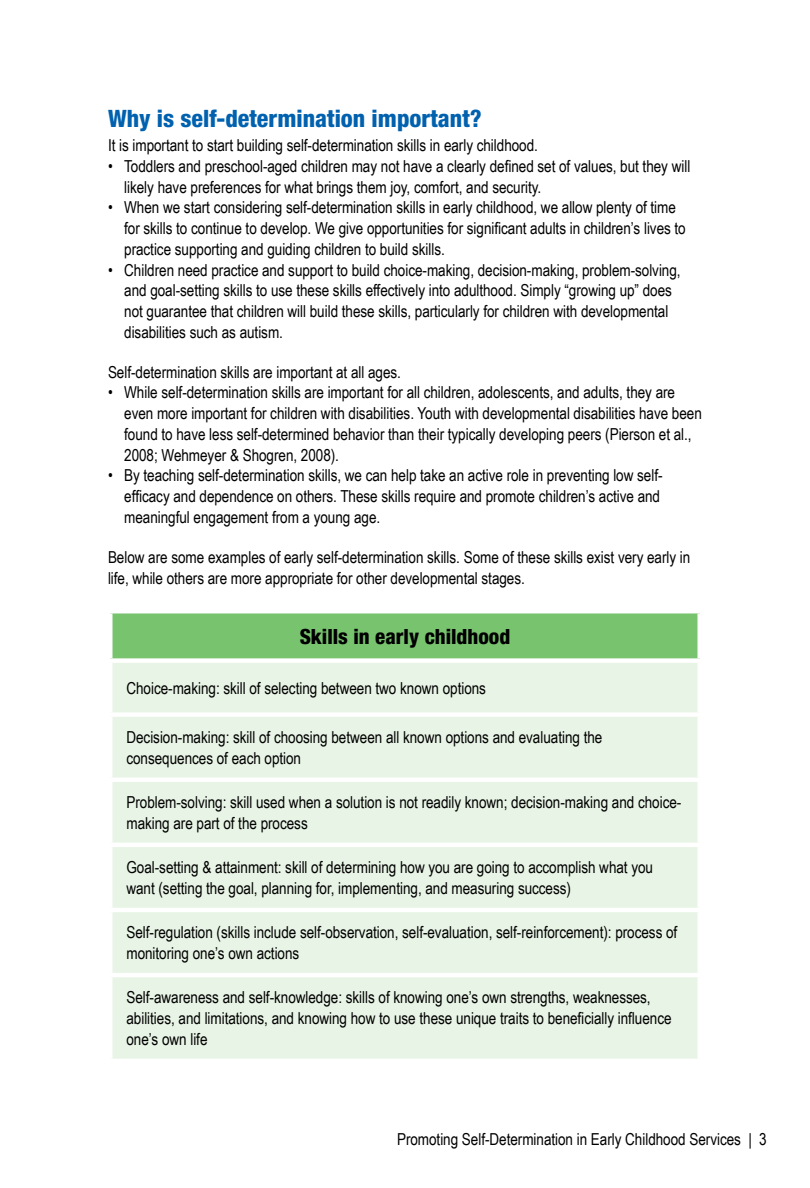
<style>
.page{position:relative;width:810px;height:1188px;background:#fff}
.page>*{position:absolute;margin:0;border:0;box-sizing:border-box;transform-origin:0 0}
.t1{font:800 condensed 24px "Helvetica Neue";color:#0061af}
.H3_table_blk{font:800 condensed 21px "Helvetica Neue";color:#000}
.Copy{font:16.5px/20.7px "Arial Narrow";letter-spacing:-.005em;color:#000}
</style>
<div class="page">
<div style="left:110px;top:611px;width:590px;height:50px;background:#78c36e"></div>
<div style="left:112px;top:663px;width:586px;height:396px;background:#e8f4e5"></div>
<hr style="left:108px;top:609px;width:594px;height:4px;background:#fff">
<hr style="left:108px;top:613px;width:4px;height:45px;background:#fff">
<hr style="left:698px;top:613px;width:4px;height:45px;background:#fff">
<div style="left:108px;top:658px;width:594px;height:5px;background:#fff"></div>
<div style="left:108px;top:712px;width:594px;height:5px;background:#fff"></div>
<div style="left:108px;top:777px;width:594px;height:5px;background:#fff"></div>
<hr style="left:108px;top:843px;width:594px;height:4px;background:#fff">
<hr style="left:108px;top:908px;width:594px;height:4px;background:#fff">
<hr style="left:108px;top:973px;width:594px;height:4px;background:#fff">
<h2 class="t1" style="left:108px;top:104px;width:375px">Why is self-determination important?</h2>
<p class="Copy" style="left:108px;top:135px;width:432px">It is important to start building self-determination skills in early childhood.</p>
<p class="Copy" style="left:124px;top:155px;width:568px;text-indent:-16px">• Toddlers and preschool-aged children may not have a clearly defined set of values, but they will likely have preferences for what brings them joy, comfort, and security.</p>
<p class="Copy" style="left:124px;top:197px;width:563px;text-indent:-16px">• When we start considering self-determination skills in early childhood, we allow plenty of time for skills to continue to develop. We give opportunities for significant adults in children’s lives to practice supporting and guiding children to build skills.</p>
<p class="Copy" style="left:124px;top:259px;width:558px;text-indent:-16px">• Children need practice and support to build choice-making, decision-making, problem-solving, and goal-setting skills to use these skills effectively into adulthood. Simply “growing up” does not guarantee that children will build these skills, particularly for children with developmental disabilities such as autism.</p>
<p class="Copy" style="left:108px;top:361px;width:295px">Self-determination skills are important at all ages.</p>
<p class="Copy" style="left:124px;top:382px;width:579px;text-indent:-16px">• While self-determination skills are important for all children, adolescents, and adults, they are even more important for children with disabilities. Youth with developmental disabilities have been found to have less self-determined behavior than their typically developing peers (Pierson et al., 2008; Wehmeyer &amp; Shogren, 2008).</p>
<p class="Copy" style="left:124px;top:465px;width:540px;text-indent:-16px">• By teaching self-determination skills, we can help take an active role in preventing low self&shy;efficacy and dependence on others. These skills require and promote children’s active and meaningful engagement from a young age.</p>
<p class="Copy" style="left:108px;top:546px;width:584px">Below are some examples of early self-determination skills. Some of these skills exist very early in life, while others are more appropriate for other developmental stages.</p>
<h3 class="H3_table_blk" style="left:300px;top:624px;width:212px">Skills in early childhood</h3>
<p class="Copy" style="left:126px;top:677px;width:361px">Choice-making: skill of selecting between two known options</p>
<p class="Copy" style="left:126px;top:726px;width:477px">Decision-making: skill of choosing between all known options and evaluating the consequences of each option</p>
<p class="Copy" style="left:126px;top:791px;width:556px">Problem-solving: skill used when a solution is not readily known; decision-making and choice&shy;making are part of the process</p>
<p class="Copy" style="left:126px;top:856px;width:528px">Goal-setting &amp; attainment: skill of determining how you are going to accomplish what you want (setting the goal, planning for, implementing, and measuring success)</p>
<p class="Copy" style="left:126px;top:921px;width:552px">Self-regulation (skills include self-observation, self-evaluation, self-reinforcement): process of monitoring one’s own actions</p>
<p class="Copy" style="left:126px;top:987px;width:547px">Self-awareness and self-knowledge: skills of knowing one’s own strengths, weaknesses, abilities, and limitations, and knowing how to use these unique traits to beneficially influence one’s own life</p>
<p class="Copy" style="left:397px;top:1128px;width:371px">Promoting Self-Determination in Early Childhood Services | 3</p>
</div>
